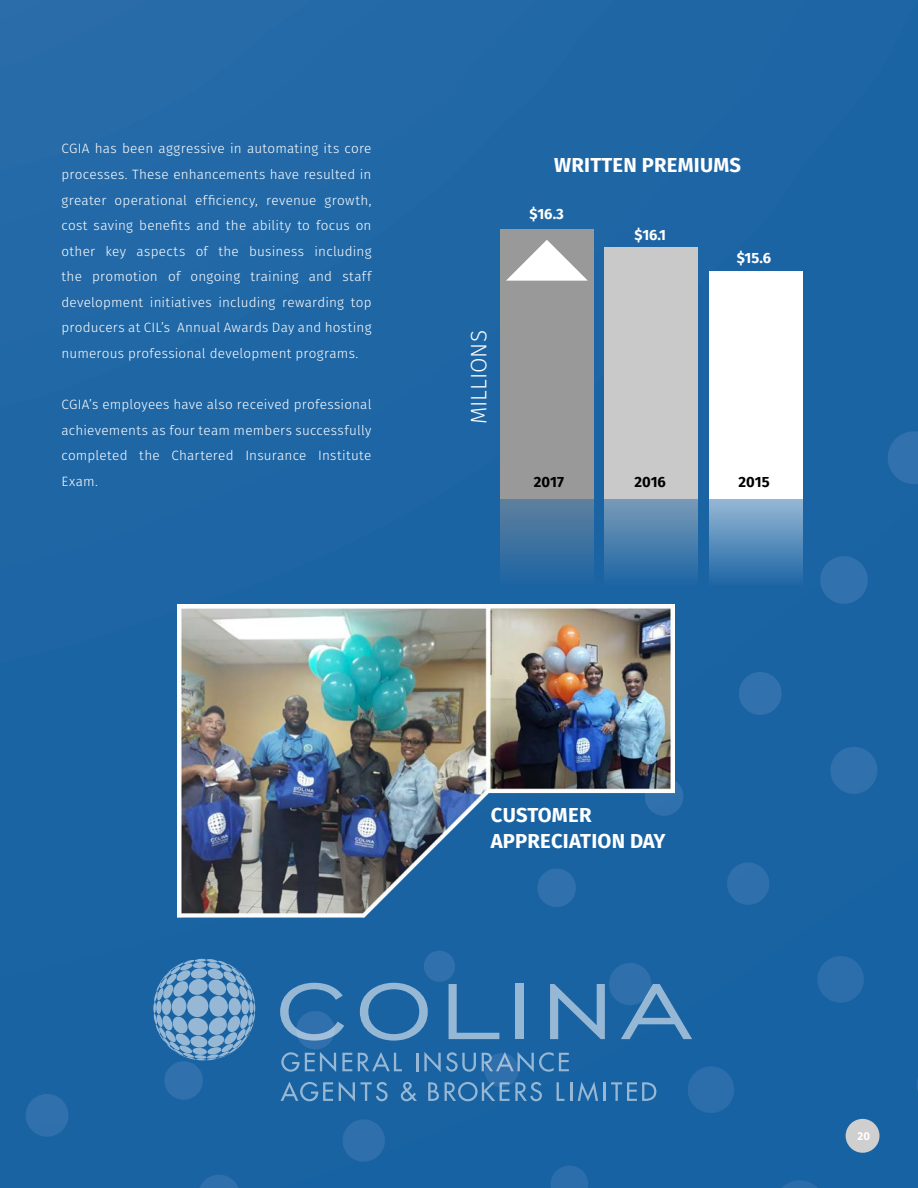
<style>
.page{position:relative;width:918px;height:1188px;background:#fff}
.page>*{position:absolute;margin:0;border:0;box-sizing:border-box;transform-origin:0 0}
.t1{font:300 22.35px "Fira Sans";color:#fff}
.Section_Title_34pt{font:700 20.25px "Fira Sans";letter-spacing:.01em;color:#fff}
.t2{font:700 14.85px "Fira Sans";color:#fff}
.t3{font:700 14.85px "Fira Sans";color:#000}
.Black{font:300 13.5px/25.5px "Fira Sans";letter-spacing:.015em;color:#fff;text-align:justify}
.t4{font:700 11.4px "Fira Sans";color:#fff}
</style>
<div class="page">
<img style="left:0;top:0;width:918px;height:1188px">
<svg style="left:153px;top:959px;width:102px;height:101px;background:#6193bf"></svg>
<svg style="left:281px;top:1052px;width:55px;height:20px"></svg>
<svg style="left:342px;top:1053px;width:10px;height:18px"></svg>
<svg style="left:358px;top:1052px;width:44px;height:19px"></svg>
<svg style="left:416px;top:1053px;width:2px;height:18px"></svg>
<svg style="left:424px;top:1052px;width:52px;height:20px"></svg>
<svg style="left:482px;top:1052px;width:87px;height:20px;background:#417db3"></svg>
<svg style="left:281px;top:1082px;width:52px;height:19px"></svg>
<svg style="left:339px;top:1081px;width:16px;height:21px"></svg>
<svg style="left:361px;top:1082px;width:27px;height:19px"></svg>
<svg style="left:401px;top:1082px;width:16px;height:19px"></svg>
<svg style="left:428px;top:1082px;width:11px;height:19px"></svg>
<svg style="left:445px;top:1082px;width:97px;height:19px;background:#427eb3"></svg>
<svg style="left:557px;top:1082px;width:8px;height:19px"></svg>
<hr style="left:570px;top:1082px;width:3px;height:19px;background:#fff">
<svg style="left:578px;top:1082px;width:20px;height:19px"></svg>
<svg style="left:604px;top:1082px;width:52px;height:19px"></svg>
<svg style="left:280px;top:983px;width:64px;height:58px;background:#427eb3"></svg>
<svg style="left:360px;top:983px;width:68px;height:58px;background:#427fb3"></svg>
<svg style="left:449px;top:984px;width:50px;height:55px;background:#3878af"></svg>
<div style="left:516px;top:984px;width:8px;height:55px;background:#97b8d5"></div>
<svg style="left:550px;top:984px;width:55px;height:55px;background:#4d86b7"></svg>
<svg style="left:621px;top:984px;width:71px;height:55px;background:#3f7db2"></svg>
<img style="left:178px;top:605px;width:497px;height:313px">
<div style="left:500px;top:229px;width:94px;height:270px;background:#999"></div>
<div style="left:604px;top:247px;width:94px;height:252px;background:#c9c9c9"></div>
<div style="left:710px;top:271px;width:93px;height:228px;background:#fff"></div>
<svg style="left:506px;top:240px;width:82px;height:41px"></svg>
<img style="left:500px;top:499px;width:94px;height:269px">
<img style="left:604px;top:499px;width:94px;height:251px">
<svg style="left:710px;top:499px;width:93px;height:227px;background:#3374ad"></svg>
<div style="left:846px;top:1119px;width:34px;height:34px;background:#cecfce;border-radius:50%"></div>
<p class="Black" style="left:62px;top:136px;width:312px">CGIA has been aggressive in automating its core processes. These enhancements have resulted in greater operational efficiency, revenue growth, cost saving benefits and the ability to focus on other key aspects of the business including the promotion of ongoing training and staff development initiatives including rewarding top producers at CIL’s Annual Awards Day and hosting numerous professional development programs.</p>
<p class="Black" style="left:62px;top:392px;width:312px">CGIA’s employees have also received professional achievements as four team members successfully completed the Chartered Insurance Institute Exam.</p>
<h1 class="t1" style="left:463px;top:424px;width:95px;rotate:-90deg">MILLIONS</h1>
<p class="Section_Title_34pt" style="left:554px;top:151px;width:188px">WRITTEN PREMIUMS</p>
<p class="t2" style="left:530px;top:203px;width:36px">$16.3</p>
<p class="t2" style="left:634px;top:224px;width:33px">$16.1</p>
<p class="t2" style="left:737px;top:248px;width:36px">$15.6</p>
<p class="t3" style="left:534px;top:472px;width:32px">2017</p>
<p class="t3" style="left:634px;top:472px;width:33px">2016</p>
<p class="t3" style="left:739px;top:472px;width:33px">2015</p>
<p class="Section_Title_34pt" style="left:491px;top:800px;width:102px">CUSTOMER</p>
<p class="Section_Title_34pt" style="left:491px;top:826px;width:176px">APPRECIATION DAY</p>
<p class="t4" style="left:858px;top:1128px;width:14px">20</p>
</div>
